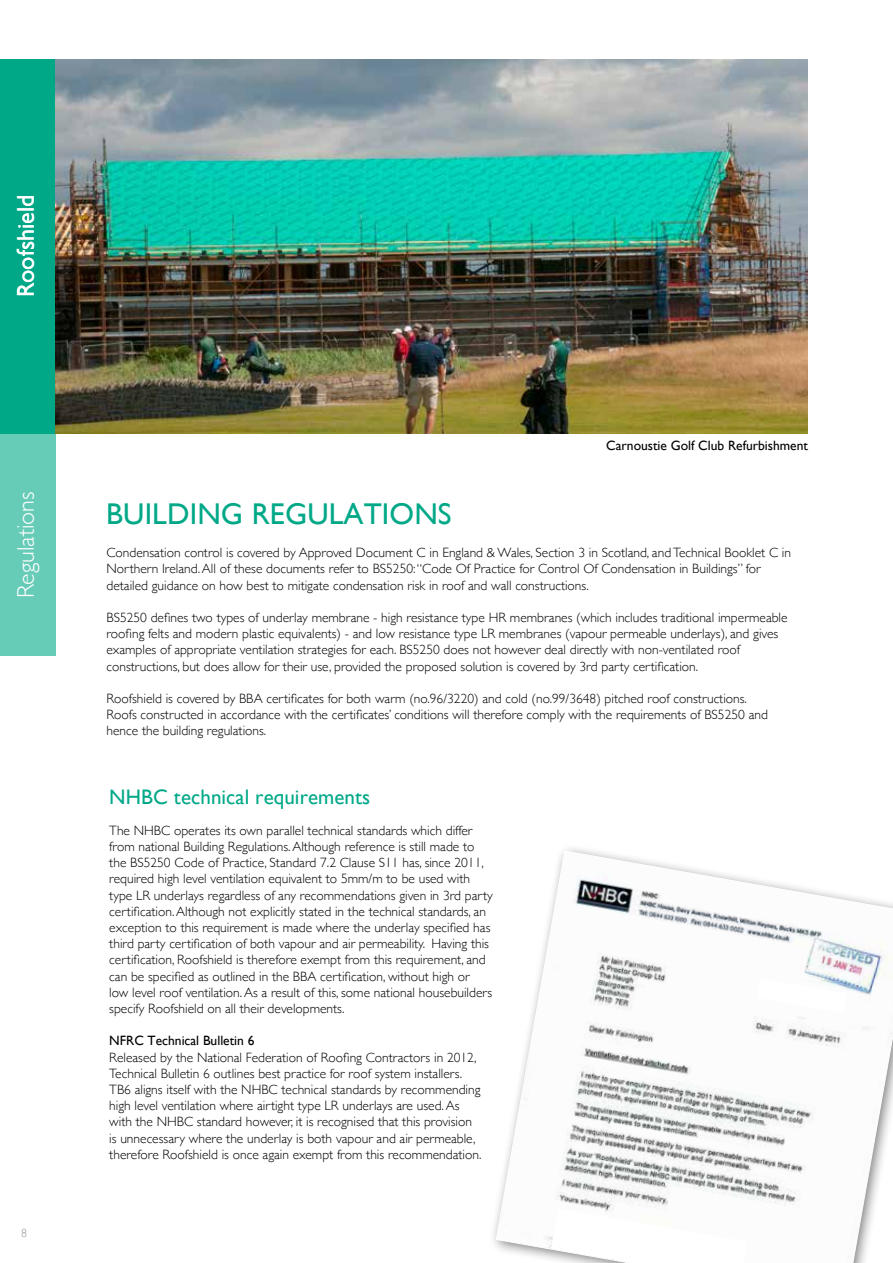
<style>
.page{position:relative;width:893px;height:1263px;background:#fff}
.page>*{position:absolute;margin:0;border:0;box-sizing:border-box;transform-origin:0 0}
.t1{font:30px "Gill Sans";letter-spacing:.005em;color:#00a887}
.t2{font:300 24px "Gill Sans";color:#fff}
.t3{font:24px "Gill Sans";color:#fff}
.t4{font:21px "Gill Sans";letter-spacing:.005em;color:#00a887}
.t5{font:300 13.5px/16.2px "Gill Sans";color:#000}
.t6{font:13.5px "Gill Sans";color:#000}
.t7{font:300 12px "Gill Sans";color:#939598}
</style>
<div class="page">
<div style="left:0;top:60px;width:55px;height:374px;background:#00a887"></div>
<div style="left:0;top:435px;width:55px;height:221px;background:#66cbb7"></div>
<img style="left:55px;top:60px;width:753px;height:374px">
<svg style="left:496px;top:851px;width:397px;height:412px"></svg>
<svg style="left:756px;top:978px;width:91px;height:35px"></svg>
<svg style="left:551px;top:1208px;width:197px;height:55px"></svg>
<h2 class="t3" style="left:12px;top:297px;width:104px;rotate:-90deg">Roofshield</h2>
<p class="t6" style="left:606px;top:437px;width:203px">Carnoustie Golf Club Refurbishment</p>
<h2 class="t2" style="left:7px;top:598px;width:109px;rotate:-90deg">Regulations</h2>
<h1 class="t1" style="left:106px;top:496px;width:347px">BUILDING REGULATIONS</h1>
<p class="t5" style="left:106px;top:544px;width:686px">Condensation control is covered by Approved Document C in England &amp; Wales, Section 3 in Scotland, and Technical Booklet C in<br>Northern Ireland. All of these documents refer to BS5250: “Code Of Practice for Control Of Condensation in Buildings” for detailed guidance on how best to mitigate condensation risk in roof and wall constructions.</p>
<p class="t5" style="left:106px;top:609px;width:682px">BS5250 defines two types of underlay membrane - high resistance type HR membranes (which includes traditional impermeable roofing felts and modern plastic equivalents) - and low resistance type LR membranes (vapour permeable underlays), and gives examples of appropriate ventilation strategies for each. BS5250 does not however deal directly with non-ventilated roof constructions, but does allow for their use, provided the proposed solution is covered by 3rd party certification.</p>
<p class="t5" style="left:106px;top:690px;width:663px">Roofshield is covered by BBA certificates for both warm (no.96/3220) and cold (no.99/3648) pitched roof constructions.<br>Roofs constructed in accordance with the certificates’ conditions will therefore comply with the requirements of BS5250 and hence the building regulations.</p>
<p class="t7" style="left:21px;top:1224px;width:7px">8</p>
<h3 class="t4" style="left:109px;top:784px;width:263px">NHBC technical requirements</h3>
<p class="t5" style="left:109px;top:821px;width:385px">The NHBC operates its own parallel technical standards which differ from national Building Regulations. Although reference is still made to the BS5250 Code of Practice, Standard 7.2 Clause S11 has, since 2011, required high level ventilation equivalent to 5mm/m to be used with type LR underlays regardless of any recommendations given in 3rd party certification. Although not explicitly stated in the technical standards, an exception to this requirement is made where the underlay specified has third party certification of both vapour and air permeability. Having this certification, Roofshield is therefore exempt from this requirement, and can be specified as outlined in the BBA certification, without high or<br>low level roof ventilation. As a result of this, some national housebuilders specify Roofshield on all their developments.</p>
<p class="t6" style="left:109px;top:1033px;width:147px">NFRC Technical Bulletin 6</p>
<p class="t5" style="left:109px;top:1048px;width:374px">Released by the National Federation of Roofing Contractors in 2012, Technical Bulletin 6 outlines best practice for roof system installers.<br>TB6 aligns itself with the NHBC technical standards by recommending high level ventilation where airtight type LR underlays are used. As with the NHBC standard however, it is recognised that this provision is unnecessary where the underlay is both vapour and air permeable, therefore Roofshield is once again exempt from this recommendation.</p>
</div>
